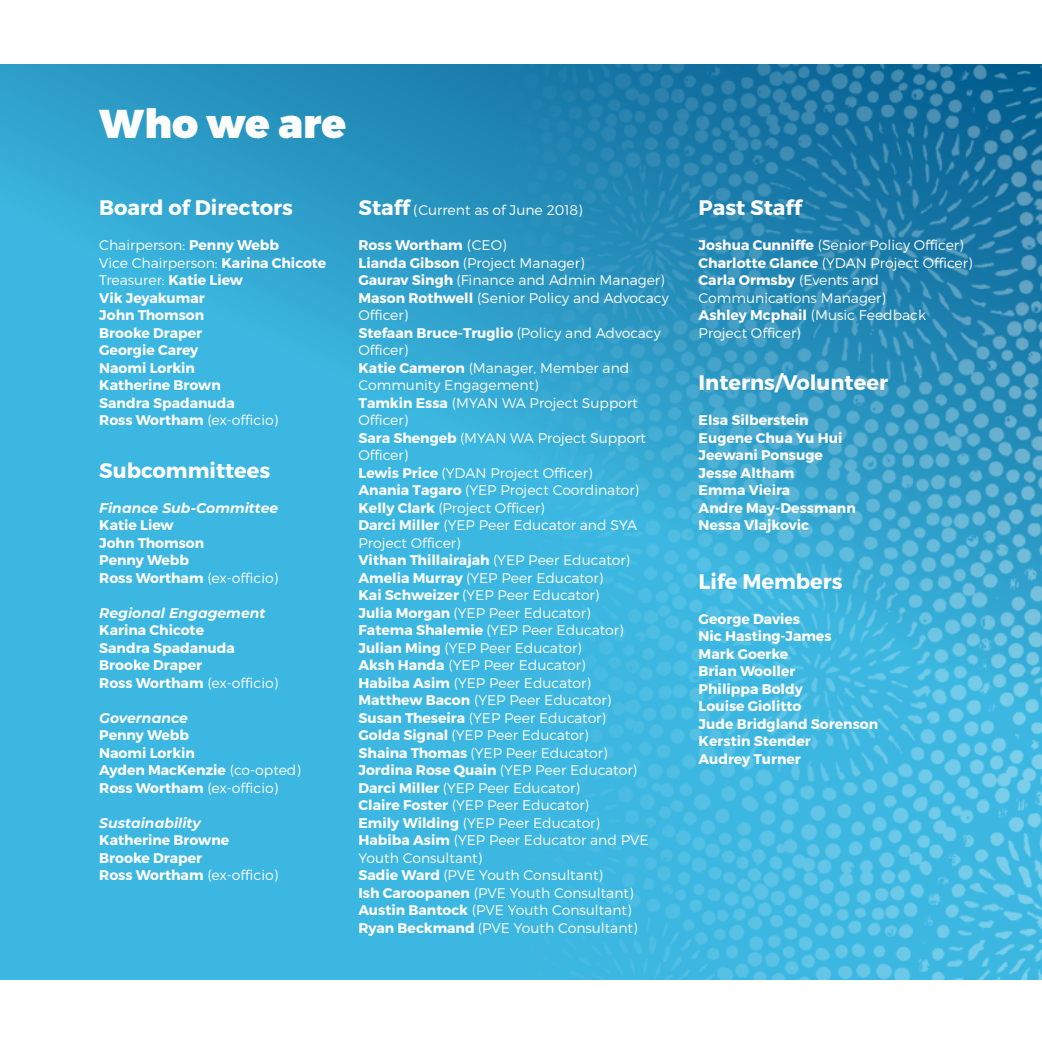
<style>
.page{position:relative;width:1042px;height:1042px;background:#fff}
.page>*{position:absolute;margin:0;border:0;box-sizing:border-box;transform-origin:0 0}
.t1{font:900 40.25px "Montserrat";color:#fff}
.t2{font:700 21px "Montserrat";color:#fff}
.t3{font:300 14px/17.5px "Montserrat";color:#fff}
.t4{font:700 14px/17.5px "Montserrat";color:#fff}
.t5{font:italic 700 14px "Montserrat";color:#fff}
.s1{font-weight:300}
.s2{font-weight:700;font-size:21px}
.s3{font-weight:700}
</style>
<div class="page">
<svg style="left:0;top:64px;width:311px;height:915px;background:#38b2dc"></svg>
<img style="left:311px;top:64px;width:731px;height:915px">
<h1 class="t1" style="left:99px;top:99px;width:248px">Who we are</h1>
<h2 class="t2" style="left:99px;top:195px;width:195px">Board of Directors</h2>
<p class="t4" style="left:99px;top:237px;width:229px"><span class="s1">Chairperson:</span> Penny Webb<br><span class="s1">Vice Chairperson:</span> Karina Chicote<br><span class="s1">Treasurer:</span> Katie Liew<br>Vik Jeyakumar<br>John Thomson<br>Brooke Draper<br>Georgie Carey<br>Naomi Lorkin<br>Katherine Brown<br>Sandra Spadanuda<br>Ross Wortham <span class="s1">(ex-officio)</span></p>
<h2 class="t2" style="left:99px;top:457px;width:173px">Subcommittees</h2>
<p class="t5" style="left:99px;top:497px;width:181px">Finance Sub-Committee</p>
<p class="t4" style="left:99px;top:517px;width:180px">Katie Liew<br>John Thomson<br>Penny Webb<br>Ross Wortham <span class="s1">(ex-officio)</span></p>
<p class="t5" style="left:99px;top:602px;width:168px">Regional Engagement</p>
<p class="t4" style="left:99px;top:622px;width:180px">Karina Chicote<br>Sandra Spadanuda<br>Brooke Draper<br>Ross Wortham <span class="s1">(ex-officio)</span></p>
<p class="t5" style="left:99px;top:707px;width:90px">Governance</p>
<p class="t4" style="left:99px;top:727px;width:203px">Penny Webb<br>Naomi Lorkin<br>Ayden MacKenzie <span class="s1">(co-opted)<br></span>Ross Wortham <span class="s1">(ex-officio)</span></p>
<p class="t5" style="left:99px;top:812px;width:103px">Sustainability</p>
<p class="t4" style="left:99px;top:832px;width:180px">Katherine Browne<br>Brooke Draper<br>Ross Wortham <span class="s1">(ex-officio)</span></p>
<p class="t3" style="left:358px;top:201px;width:226px"><span class="s2">Staff</span> (Current as of June 2018)</p>
<p class="t3" style="left:358px;top:236px;width:312px"><span class="s3">Ross Wortham</span> (CEO)<br><span class="s3">Lianda Gibson</span> (Project Manager)<br><span class="s3">Gaurav Singh</span> (Finance and Admin Manager)<br><span class="s3">Mason Rothwell</span> (Senior Policy and Advocacy<br>Officer)<br><span class="s3">Stefaan Bruce-Truglio</span> (Policy and Advocacy<br>Officer)<br><span class="s3">Katie Cameron</span> (Manager, Member and<br>Community Engagement)<br><span class="s3">Tamkin Essa</span> (MYAN WA Project Support<br>Officer)<br><span class="s3">Sara Shengeb</span> (MYAN WA Project Support<br>Officer)<br><span class="s3">Lewis Price</span> (YDAN Project Officer)<br><span class="s3">Anania Tagaro</span> (YEP Project Coordinator)<br><span class="s3">Kelly Clark</span> (Project Officer)<br><span class="s3">Darci Miller</span> (YEP Peer Educator and SYA<br>Project Officer)<br><span class="s3">Vithan Thillairajah</span> (YEP Peer Educator)<br><span class="s3">Amelia Murray</span> (YEP Peer Educator)<br><span class="s3">Kai Schweizer</span> (YEP Peer Educator)<br><span class="s3">Julia Morgan</span> (YEP Peer Educator)<br><span class="s3">Fatema Shalemie</span> (YEP Peer Educator)<br><span class="s3">Julian Ming</span> (YEP Peer Educator)<br><span class="s3">Aksh Handa</span> (YEP Peer Educator)<br><span class="s3">Habiba Asim</span> (YEP Peer Educator)<br><span class="s3">Matthew Bacon</span> (YEP Peer Educator)<br><span class="s3">Susan Theseira</span> (YEP Peer Educator)<br><span class="s3">Golda Signal</span> (YEP Peer Educator)<br><span class="s3">Shaina Thomas</span> (YEP Peer Educator)<br><span class="s3">Jordina Rose Quain</span> (YEP Peer Educator)<br><span class="s3">Darci Miller</span> (YEP Peer Educator)<br><span class="s3">Claire Foster</span> (YEP Peer Educator)<br><span class="s3">Emily Wilding</span> (YEP Peer Educator)<br><span class="s3">Habiba Asim</span> (YEP Peer Educator and PVE<br>Youth Consultant)<br><span class="s3">Sadie Ward</span> (PVE Youth Consultant)<br><span class="s3">Ish Caroopanen</span> (PVE Youth Consultant)<br><span class="s3">Austin Bantock</span> (PVE Youth Consultant)<br><span class="s3">Ryan Beckmand</span> (PVE Youth Consultant)</p>
<h2 class="t2" style="left:698px;top:195px;width:105px">Past Staff</h2>
<p class="t3" style="left:698px;top:236px;width:275px"><span class="s3">Joshua Cunniffe</span> (Senior Policy Officer)<br><span class="s3">Charlotte Glance</span> (YDAN Project Officer)<br><span class="s3">Carla Ormsby</span> (Events and<br>Communications Manager)<br><span class="s3">Ashley Mcphail</span> (Music Feedback<br>Project Officer)</p>
<h2 class="t2" style="left:698px;top:370px;width:191px">Interns/Volunteer</h2>
<p class="t4" style="left:698px;top:412px;width:159px">Elsa Silberstein<br>Eugene Chua Yu Hui<br>Jeewani Ponsuge<br>Jesse Altham<br>Emma Vieira<br>Andre May-Dessmann<br>Nessa Vlajkovic</p>
<h2 class="t2" style="left:698px;top:568px;width:145px">Life Members</h2>
<p class="t4" style="left:698px;top:610px;width:181px">George Davies<br>Nic Hasting-James<br>Mark Goerke<br>Brian Wooller<br>Philippa Boldy<br>Louise Giolitto<br>Jude Bridgland Sorenson<br>Kerstin Stender<br>Audrey Turner</p>
</div>
